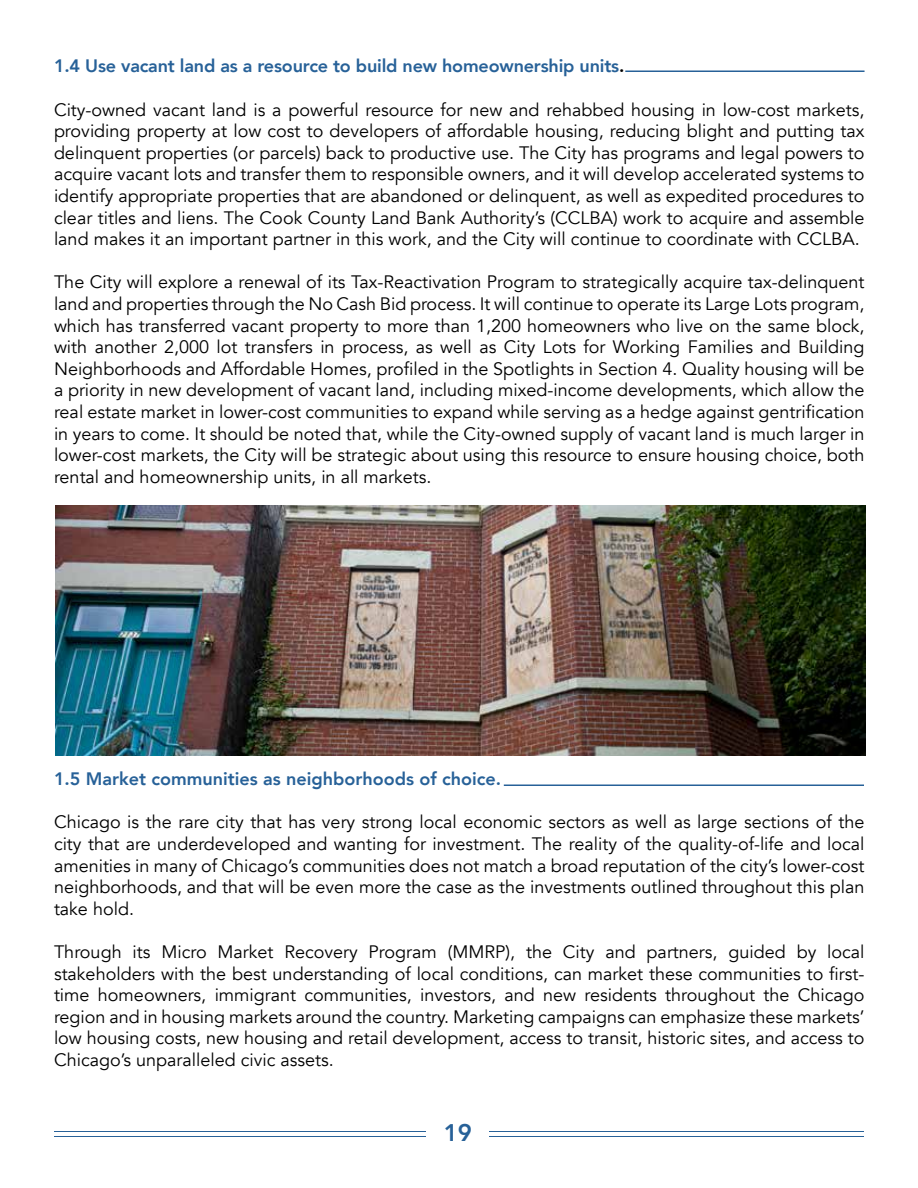
<style>
.page{position:relative;width:918px;height:1188px;background:#fff}
.page>*{position:absolute;margin:0;border:0;box-sizing:border-box;transform-origin:0 0}
.t1{font:800 24px "Avenir";color:#276198}
.t2{font:18px/21.6px "Avenir";color:#000;text-align:justify}
.t3{font:800 18px "Avenir";letter-spacing:-.01em;color:#276198}
.s1{color:#000}
</style>
<div class="page">
<hr style="left:54px;top:1131px;width:810px;height:1px;background:#276198">
<hr style="left:54px;top:1136px;width:810px;height:1px;background:#276198">
<div style="left:427px;top:1117px;width:62px;height:33px;background:#fff"></div>
<hr style="left:625px;top:70px;width:240px;height:2px;background:#276198">
<img style="left:56px;top:505px;width:809px;height:251px">
<hr style="left:504px;top:784px;width:360px;height:2px;background:#276198">
<p class="t3" style="left:54px;top:52px;width:572px">1.4 Use vacant land as a resource to build new homeownership units<span class="s1">.</span></p>
<p class="t2" style="left:54px;top:99px;width:812px">City-owned vacant land is a powerful resource for new and rehabbed housing in low-cost markets, providing property at low cost to developers of affordable housing, reducing blight and putting tax delinquent properties (or parcels) back to productive use. The City has programs and legal powers to acquire vacant lots and transfer them to responsible owners, and it will develop accelerated systems to identify appropriate properties that are abandoned or delinquent, as well as expedited procedures to clear titles and liens. The Cook County Land Bank Authority’s (CCLBA) work to acquire and assemble land makes it an important partner in this work, and the City will continue to coordinate with CCLBA.</p>
<p class="t2" style="left:54px;top:272px;width:812px">The City will explore a renewal of its Tax-Reactivation Program to strategically acquire tax-delinquent land and properties through the No Cash Bid process. It will continue to operate its Large Lots program, which has transferred vacant property to more than 1,200 homeowners who live on the same block, with another 2,000 lot transfers in process, as well as City Lots for Working Families and Building Neighborhoods and Affordable Homes, profiled in the Spotlights in Section 4. Quality housing will be a priority in new development of vacant land, including mixed-income developments, which allow the real estate market in lower-cost communities to expand while serving as a hedge against gentrification in years to come. It should be noted that, while the City-owned supply of vacant land is much larger in lower-cost markets, the City will be strategic about using this resource to ensure housing choice, both rental and homeownership units, in all markets.</p>
<p class="t3" style="left:54px;top:765px;width:449px">1.5 Market communities as neighborhoods of choice.</p>
<p class="t2" style="left:54px;top:812px;width:812px">Chicago is the rare city that has very strong local economic sectors as well as large sections of the city that are underdeveloped and wanting for investment. The reality of the quality-of-life and local amenities in many of Chicago’s communities does not match a broad reputation of the city’s lower-cost neighborhoods, and that will be even more the case as the investments outlined throughout this plan take hold.</p>
<p class="t2" style="left:54px;top:941px;width:812px">Through its Micro Market Recovery Program (MMRP), the City and partners, guided by local stakeholders with the best understanding of local conditions, can market these communities to first&shy;time homeowners, immigrant communities, investors, and new residents throughout the Chicago region and in housing markets around the country. Marketing campaigns can emphasize these markets’ low housing costs, new housing and retail development, access to transit, historic sites, and access to Chicago’s unparalleled civic assets.</p>
<h1 class="t1" style="left:444px;top:1114px;width:30px">19</h1>
</div>
